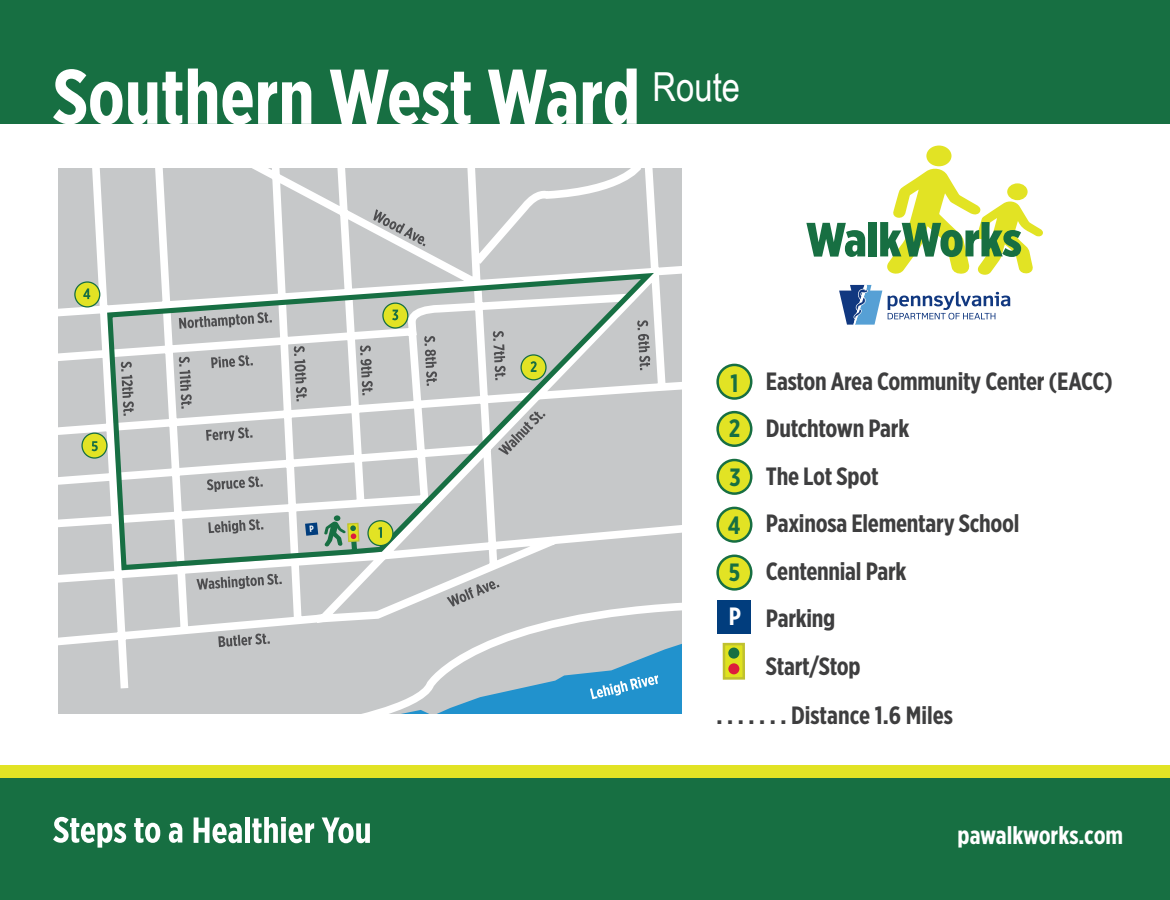
<style>
.page{position:relative;width:1170px;height:900px;background:#fff}
.page>*{position:absolute;margin:0;border:0;box-sizing:border-box;transform-origin:0 0}
.t1{font:700 77.5px "Gotham X Narrow";color:#fff}
.t2{font:40px "Arial Narrow";color:#fff}
.t3{font:700 25px "Gotham X Narrow";letter-spacing:-.01em;color:#3e3e3f}
.t4{font:700 25px "Gotham X Narrow";color:#fff}
.t5{font:700 25px/47.2px "Gotham X Narrow";color:#176f42}
</style>
<div class="page">
<div style="left:0;top:0;width:1170px;height:124px;background:#176f42"></div>
<div style="left:0;top:765px;width:1170px;height:135px;background:#e2e324"></div>
<div style="left:0;top:778px;width:1170px;height:122px;background:#176f42"></div>
<svg style="left:53px;top:817px;width:73px;height:31px"></svg>
<svg style="left:134px;top:818px;width:26px;height:25px"></svg>
<svg style="left:169px;top:823px;width:13px;height:20px"></svg>
<svg style="left:194px;top:817px;width:48px;height:26px"></svg>
<div style="left:245px;top:817px;width:5px;height:26px;background:#fff"></div>
<svg style="left:252px;top:817px;width:62px;height:26px"></svg>
<svg style="left:322px;top:817px;width:48px;height:26px"></svg>
<svg style="left:58px;top:168px;width:624px;height:545px;background:#cccecf"></svg>
<svg style="left:218px;top:634px;width:52px;height:13px"></svg>
<svg style="left:447px;top:581px;width:53px;height:26px"></svg>
<svg style="left:373px;top:209px;width:52px;height:37px;background:#bcbdbe"></svg>
<svg style="left:196px;top:574px;width:86px;height:16px"></svg>
<svg style="left:104px;top:270px;width:556px;height:303px"></svg>
<svg style="left:324px;top:515px;width:36px;height:31px"></svg>
<svg style="left:377px;top:636px;width:305px;height:77px;background:#92b9cd"></svg>
<div style="left:368px;top:521px;width:25px;height:25px;background:#e2e324;border-radius:50%"></div>
<div style="left:367px;top:520px;width:27px;height:26px;border:1px solid #176f43;border-radius:50%"></div>
<svg style="left:378px;top:527px;width:4px;height:11px"></svg>
<div style="left:75px;top:282px;width:25px;height:25px;background:#e2e324;border-radius:50%"></div>
<div style="left:74px;top:281px;width:26px;height:27px;border:1px solid #176f43;border-radius:50%"></div>
<svg style="left:83px;top:288px;width:7px;height:11px"></svg>
<div style="left:82px;top:433px;width:25px;height:25px;background:#e2e324;border-radius:50%"></div>
<div style="left:81px;top:433px;width:27px;height:26px;border:1px solid #176f43;border-radius:50%"></div>
<svg style="left:92px;top:441px;width:6px;height:10px"></svg>
<div style="left:718px;top:365px;width:33px;height:34px;background:#e2e324;border-radius:50%"></div>
<div style="left:716px;top:364px;width:36px;height:36px;border:2px solid #176f42;border-radius:50%"></div>
<div style="left:718px;top:412px;width:33px;height:34px;background:#e2e324;border-radius:50%"></div>
<div style="left:716px;top:411px;width:36px;height:36px;border:2px solid #176f42;border-radius:50%"></div>
<div style="left:718px;top:460px;width:33px;height:34px;background:#e2e324;border-radius:50%"></div>
<div style="left:716px;top:459px;width:36px;height:36px;border:2px solid #176f42;border-radius:50%"></div>
<div style="left:718px;top:508px;width:33px;height:33px;background:#e2e324;border-radius:50%"></div>
<div style="left:716px;top:507px;width:36px;height:36px;border:2px solid #176f42;border-radius:50%"></div>
<div style="left:718px;top:556px;width:33px;height:33px;background:#e2e324;border-radius:50%"></div>
<div style="left:716px;top:555px;width:36px;height:36px;border:2px solid #176f42;border-radius:50%"></div>
<div style="left:718px;top:600px;width:33px;height:34px;background:#013d7d"></div>
<svg style="left:888px;top:291px;width:122px;height:28px"></svg>
<svg style="left:839px;top:285px;width:43px;height:40px"></svg>
<div style="left:926px;top:146px;width:26px;height:20px;background:#e2e324;border-radius:50%"></div>
<svg style="left:806px;top:223px;width:59px;height:34px"></svg>
<div style="left:869px;top:222px;width:8px;height:34px;background:#176f42"></div>
<svg style="left:880px;top:168px;width:163px;height:107px"></svg>
<div style="left:724px;top:644px;width:20px;height:34px;background:#dfe21f"></div>
<div style="left:723px;top:643px;width:22px;height:37px;border:2px solid #c0c130"></div>
<div style="left:728px;top:648px;width:11px;height:11px;background:#176f42;border-radius:50%"></div>
<div style="left:728px;top:663px;width:11px;height:11px;background:#dd1d3c;border-radius:50%"></div>
<svg style="left:305px;top:523px;width:13px;height:13px"></svg>
<h1 class="t1" style="left:53px;top:49px;width:589px">Southern West Ward</h1>
<h2 class="t2" style="left:653px;top:58px;width:89px">Route</h2>
<p class="t3" style="left:766px;top:365px;width:349px">Easton Area Community Center (EACC)</p>
<p class="t3" style="left:766px;top:413px;width:145px">Dutchtown Park</p>
<p class="t3" style="left:766px;top:460px;width:114px">The Lot Spot</p>
<p class="t3" style="left:766px;top:508px;width:255px">Paxinosa Elementary School</p>
<p class="t3" style="left:766px;top:555px;width:142px">Centennial Park</p>
<p class="t3" style="left:766px;top:603px;width:71px">Parking</p>
<p class="t3" style="left:766px;top:650px;width:96px">Start/Stop</p>
<p class="t3" style="left:716px;top:699px;width:238px">. . . . . . . Distance 1.6 Miles</p>
<p class="t5" style="left:729px;top:360px;width:13px;line-height:45.2px">1<br>2</p>
<p class="t5" style="left:728px;top:454px;width:14px;text-align:justify">3<br>4<br>5</p>
<p class="t4" style="left:729px;top:601px;width:14px">P</p>
<p class="t4" style="left:958px;top:820px;width:167px">pawalkworks.com</p>
</div>
